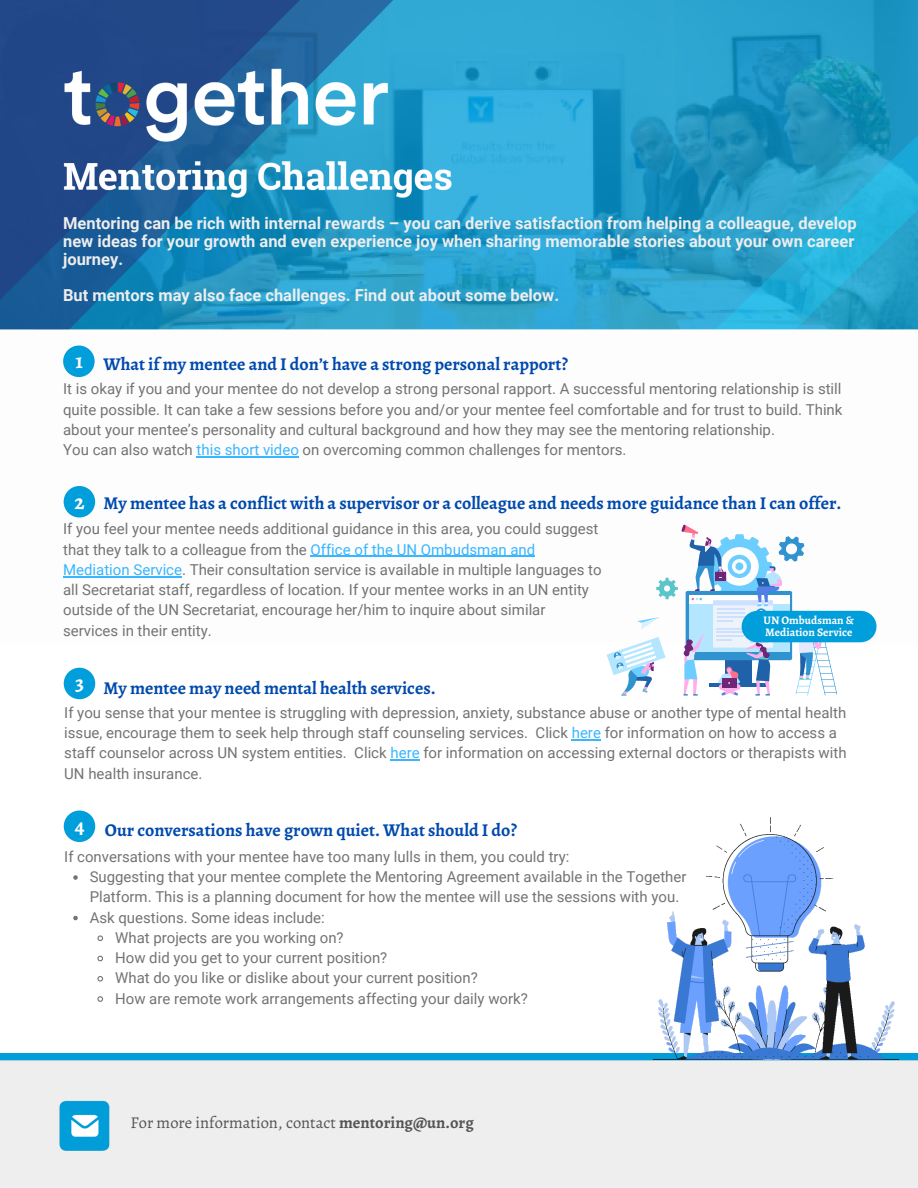
<style>
.page{position:relative;width:918px;height:1188px;background:#fff}
.page>*{position:absolute;margin:0;border:0;box-sizing:border-box;transform-origin:0 0}
.t1{font:700 21px "Alegreya";color:#fff}
.t2{font:700 18px "Alegreya";color:#004aad}
.t3{font:700 16.5px/18px "Roboto";color:#ededed}
.t4{font:16.5px "Alegreya";color:#545454}
.t5{font:15px/20.2px "Roboto";color:#737373}
.t6{font:700 11.55px "Alegreya";color:#fff}
.s1{color:#38b6ff}
.s2{font-weight:700}
</style>
<div class="page">
<img style="left:0;top:0;width:918px;height:1188px">
<div style="left:63px;top:346px;width:32px;height:31px;background:#009edb;border-radius:50%"></div>
<hr style="left:311px;top:556px;width:224px;height:1px;background:#38b6ff">
<hr style="left:63px;top:576px;width:119px;height:1px;background:#38b6ff">
<div style="left:64px;top:486px;width:31px;height:31px;background:#009edb;border-radius:50%"></div>
<div style="left:64px;top:668px;width:31px;height:31px;background:#009edb;border-radius:50%"></div>
<div style="left:64px;top:811px;width:31px;height:31px;background:#009edb;border-radius:50%"></div>
<svg style="left:607px;top:525px;width:230px;height:171px"></svg>
<svg style="left:73px;top:875px;width:5px;height:5px"></svg>
<svg style="left:73px;top:916px;width:5px;height:4px"></svg>
<svg style="left:97px;top:935px;width:7px;height:7px"></svg>
<svg style="left:97px;top:955px;width:7px;height:7px"></svg>
<svg style="left:97px;top:975px;width:7px;height:7px"></svg>
<svg style="left:97px;top:995px;width:7px;height:8px"></svg>
<img style="left:654px;top:817px;width:244px;height:243px">
<div style="left:757px;top:611px;width:104px;height:31px;background:#009edb"></div>
<hr style="left:197px;top:456px;width:102px;height:1px;background:#38b6ff">
<svg style="left:572px;top:739px;width:29px;height:1px"></svg>
<hr style="left:390px;top:760px;width:30px;height:1px;background:#38b6ff">
<p class="t3" style="left:63px;top:214px;width:795px">Mentoring can be rich with internal rewards – you can derive satisfaction from helping a colleague, develop new ideas for your growth and even experience joy when sharing memorable stories about your own career journey.</p>
<p class="t3" style="left:63px;top:286px;width:498px">But mentors may also face challenges. Find out about some below.</p>
<p class="t1" style="left:75px;top:347px;width:9px">1</p>
<p class="t2" style="left:103px;top:351px;width:466px">What if my mentee and I don’t have a strong personal rapport?</p>
<p class="t5" style="left:63px;top:379px;width:781px;text-align:justify">It is okay if you and your mentee do not develop a strong personal rapport. A successful mentoring relationship is still quite possible. It can take a few sessions before you and/or your mentee feel comfortable and for trust to build. Think about your mentee’s personality and cultural background and how they may see the mentoring relationship.</p>
<p class="t5" style="left:63px;top:440px;width:565px">You can also watch <span class="s1">this short video</span> on overcoming common challenges for mentors.</p>
<p class="t2" style="left:103px;top:491px;width:740px">My mentee has a conflict with a supervisor or a colleague and needs more guidance than I can offer.</p>
<p class="t5" style="left:63px;top:519px;width:540px">If you feel your mentee needs additional guidance in this area, you could suggest that they talk to a colleague from the <span class="s1">Office of the UN Ombudsman and Mediation Service</span>. Their consultation service is available in multiple languages to all Secretariat staff, regardless of location. If your mentee works in an UN entity outside of the UN Secretariat, encourage her/him to inquire about similar services in their entity.</p>
<p class="t1" style="left:75px;top:487px;width:12px">2</p>
<p class="t6" style="left:764px;top:613px;width:92px">UN Ombudsman &amp;</p>
<p class="t6" style="left:765px;top:624px;width:89px">Mediation Service</p>
<p class="t1" style="left:75px;top:669px;width:11px">3</p>
<p class="t2" style="left:103px;top:675px;width:334px">My mentee may need mental health services.</p>
<p class="t5" style="left:64px;top:703px;width:784px">If you sense that your mentee is struggling with depression, anxiety, substance abuse or another type of mental health issue, encourage them to seek help through staff counseling services. Click <span class="s1">here</span> for information on how to access a staff counselor across UN system entities. Click <span class="s1">here</span> for information on accessing external doctors or therapists with UN health insurance.</p>
<p class="t1" style="left:75px;top:812px;width:11px">4</p>
<p class="t2" style="left:105px;top:818px;width:414px">Our conversations have grown quiet. What should I do?</p>
<p class="t5" style="left:64px;top:847px;width:507px">If conversations with your mentee have too many lulls in them, you could try:</p>
<p class="t5" style="left:90px;top:867px;width:598px">Suggesting that your mentee complete the Mentoring Agreement available in the Together<br>Platform. This is a planning document for how the mentee will use the sessions with you.</p>
<p class="t5" style="left:90px;top:907px;width:237px">Ask questions. Some ideas include:</p>
<p class="t5" style="left:115px;top:928px;width:230px">What projects are you working on?</p>
<p class="t5" style="left:115px;top:948px;width:274px">How did you get to your current position?</p>
<p class="t5" style="left:115px;top:968px;width:364px">What do you like or dislike about your current position?</p>
<p class="t5" style="left:115px;top:988px;width:414px">How are remote work arrangements affecting your daily work?</p>
<p class="t4" style="left:130px;top:1112px;width:345px">For more information, contact <span class="s2">mentoring@un.org</span></p>
</div>
